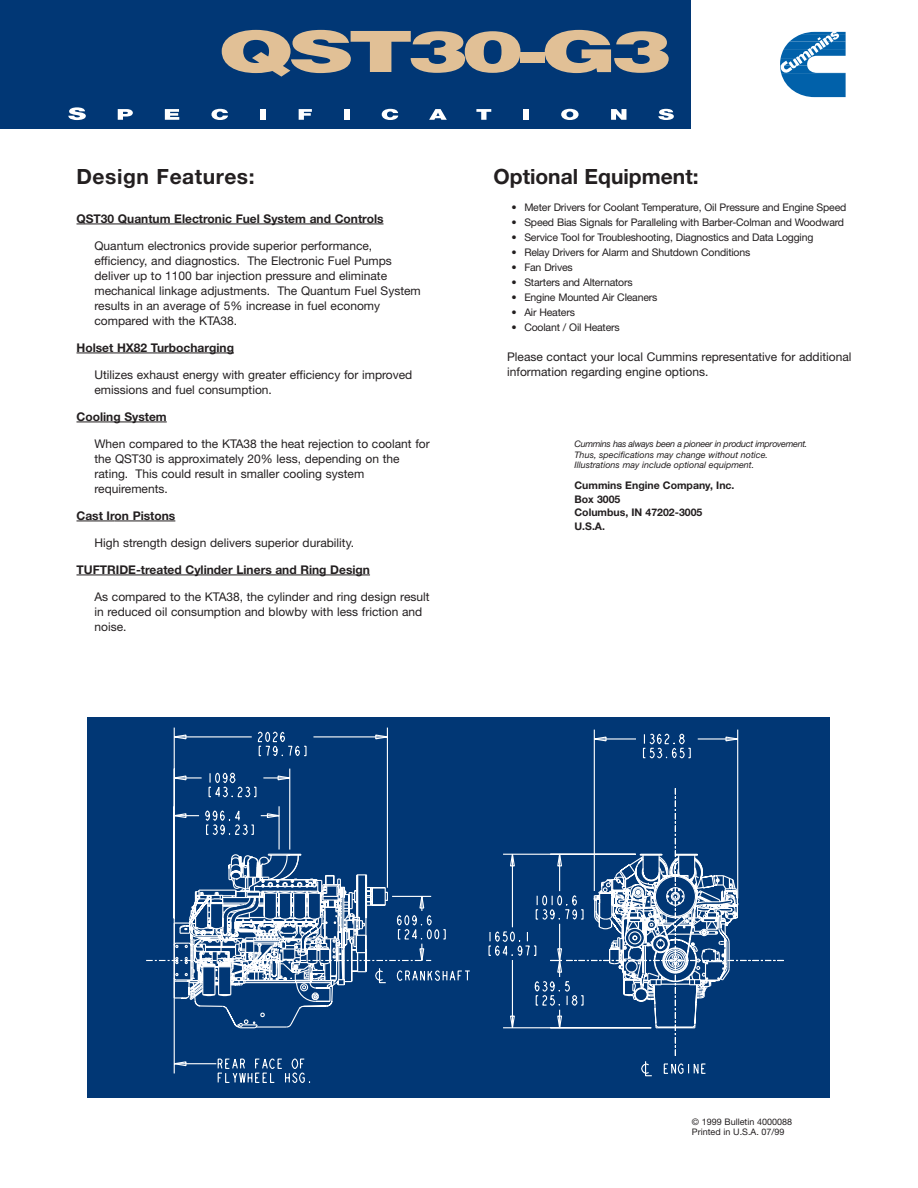
<style>
.page{position:relative;width:918px;height:1188px;background:#fff}
.page>*{position:absolute;margin:0;border:0;box-sizing:border-box;transform-origin:0 0}
.t1{font:900 57px "Helvetica";letter-spacing:-.065em;color:#e1c096;scale:1.6 1}
.t2{font:700 21px "Helvetica Neue";color:#231f20}
.t3{font:700 21px "Helvetica Neue";letter-spacing:.03em;color:#231f20}
.t4{font:12px/15px "Helvetica Neue";color:#231f20}
.t5{font:700 12px "Helvetica Neue";color:#231f20}
.t6{font:10.5px "Helvetica Neue";letter-spacing:-.015em;color:#231f20}
.t7{font:700 10.5px/13.5px "Helvetica Neue";color:#231f20}
.t8{font:italic 9px/10.5px "Helvetica Neue";color:#231f20}
.t9{font:9px/10.5px "Helvetica Neue";color:#231f20}
</style>
<div class="page">
<div style="left:0;top:0;width:691px;height:128px;background:#013775"></div>
<svg style="left:658px;top:109px;width:16px;height:11px"></svg>
<svg style="left:68px;top:107px;width:18px;height:13px"></svg>
<svg style="left:118px;top:109px;width:15px;height:11px"></svg>
<svg style="left:165px;top:109px;width:14px;height:11px"></svg>
<svg style="left:211px;top:109px;width:17px;height:11px"></svg>
<div style="left:260px;top:109px;width:6px;height:11px;background:#fff"></div>
<svg style="left:299px;top:109px;width:13px;height:11px"></svg>
<div style="left:344px;top:109px;width:5px;height:11px;background:#fff"></div>
<svg style="left:382px;top:109px;width:16px;height:11px"></svg>
<svg style="left:429px;top:109px;width:18px;height:11px"></svg>
<svg style="left:476px;top:109px;width:15px;height:11px"></svg>
<div style="left:523px;top:109px;width:6px;height:11px;background:#fff"></div>
<svg style="left:561px;top:109px;width:18px;height:11px"></svg>
<svg style="left:611px;top:109px;width:15px;height:11px"></svg>
<svg style="left:780px;top:32px;width:66px;height:65px"></svg>
<hr style="left:76px;top:224px;width:132px;height:1px;background:#231f20">
<hr style="left:208px;top:224px;width:159px;height:1px;background:#231f20">
<svg style="left:367px;top:224px;width:17px;height:1px"></svg>
<hr style="left:76px;top:353px;width:81px;height:1px;background:#231f20">
<hr style="left:157px;top:353px;width:77px;height:1px;background:#231f20">
<hr style="left:76px;top:422px;width:91px;height:1px;background:#231f20">
<hr style="left:76px;top:521px;width:39px;height:1px;background:#231f20">
<hr style="left:115px;top:521px;width:60px;height:1px;background:#231f20">
<hr style="left:76px;top:575px;width:74px;height:1px;background:#231f20">
<hr style="left:150px;top:575px;width:220px;height:1px;background:#231f20">
<div style="left:87px;top:717px;width:743px;height:381px;background:#013775"></div>
<svg style="left:146px;top:727px;width:638px;height:356px"></svg>
<h1 class="t1" style="left:218px;top:31px;width:285px">QST30-G3</h1>
<h2 class="t3" style="left:76px;top:169px;width:180px">Design Features:</h2>
<p class="t5" style="left:76px;top:214px;width:309px">QST30 Quantum Electronic Fuel System and Controls</p>
<p class="t4" style="left:94px;top:239px;width:328px">Quantum electronics provide superior performance, efficiency, and diagnostics. The Electronic Fuel Pumps deliver up to 1100 bar injection pressure and eliminate mechanical linkage adjustments. The Quantum Fuel System results in an average of 5% increase in fuel economy compared with the KTA38.</p>
<p class="t5" style="left:76px;top:343px;width:159px">Holset HX82 Turbocharging</p>
<p class="t4" style="left:94px;top:368px;width:319px">Utilizes exhaust energy with greater efficiency for improved emissions and fuel consumption.</p>
<p class="t5" style="left:76px;top:412px;width:92px">Cooling System</p>
<p class="t4" style="left:94px;top:437px;width:337px">When compared to the KTA38 the heat rejection to coolant for the QST30 is approximately 20% less, depending on the rating. This could result in smaller cooling system requirements.</p>
<p class="t5" style="left:76px;top:511px;width:100px">Cast Iron Pistons</p>
<p class="t4" style="left:94px;top:536px;width:261px">High strength design delivers superior durability.</p>
<p class="t5" style="left:76px;top:565px;width:295px">TUFTRIDE-treated Cylinder Liners and Ring Design</p>
<p class="t4" style="left:94px;top:590px;width:337px">As compared to the KTA38, the cylinder and ring design result in reduced oil consumption and blowby with less friction and noise.</p>
<h2 class="t2" style="left:494px;top:169px;width:207px">Optional Equipment:</h2>
<p class="t6" style="left:512px;top:203px;width:336px">• Meter Drivers for Coolant Temperature, Oil Pressure and Engine Speed</p>
<p class="t6" style="left:512px;top:218px;width:334px">• Speed Bias Signals for Paralleling with Barber-Colman and Woodward</p>
<p class="t6" style="left:512px;top:233px;width:303px">• Service Tool for Troubleshooting, Diagnostics and Data Logging</p>
<p class="t6" style="left:512px;top:248px;width:240px">• Relay Drivers for Alarm and Shutdown Conditions</p>
<p class="t6" style="left:512px;top:263px;width:63px">• Fan Drives</p>
<p class="t6" style="left:512px;top:278px;width:123px">• Starters and Alternators</p>
<p class="t6" style="left:512px;top:293px;width:147px">• Engine Mounted Air Cleaners</p>
<p class="t6" style="left:512px;top:308px;width:65px">• Air Heaters</p>
<p class="t6" style="left:512px;top:323px;width:110px">• Coolant / Oil Heaters</p>
<p class="t4" style="left:507px;top:350px;width:346px">Please contact your local Cummins representative for additional information regarding engine options.</p>
<p class="t8" style="left:574px;top:440px;width:234px">Cummins has always been a pioneer in product improvement.<br>Thus, specifications may change without notice.<br>Illustrations may include optional equipment.</p>
<p class="t7" style="left:574px;top:480px;width:162px">Cummins Engine Company, Inc.<br>Box 3005<br>Columbus, IN 47202-3005<br>U.S.A.</p>
<p class="t9" style="left:692px;top:1117px;width:102px">© 1999 Bulletin 4000088<br>Printed in U.S.A. 07/99</p>
</div>
